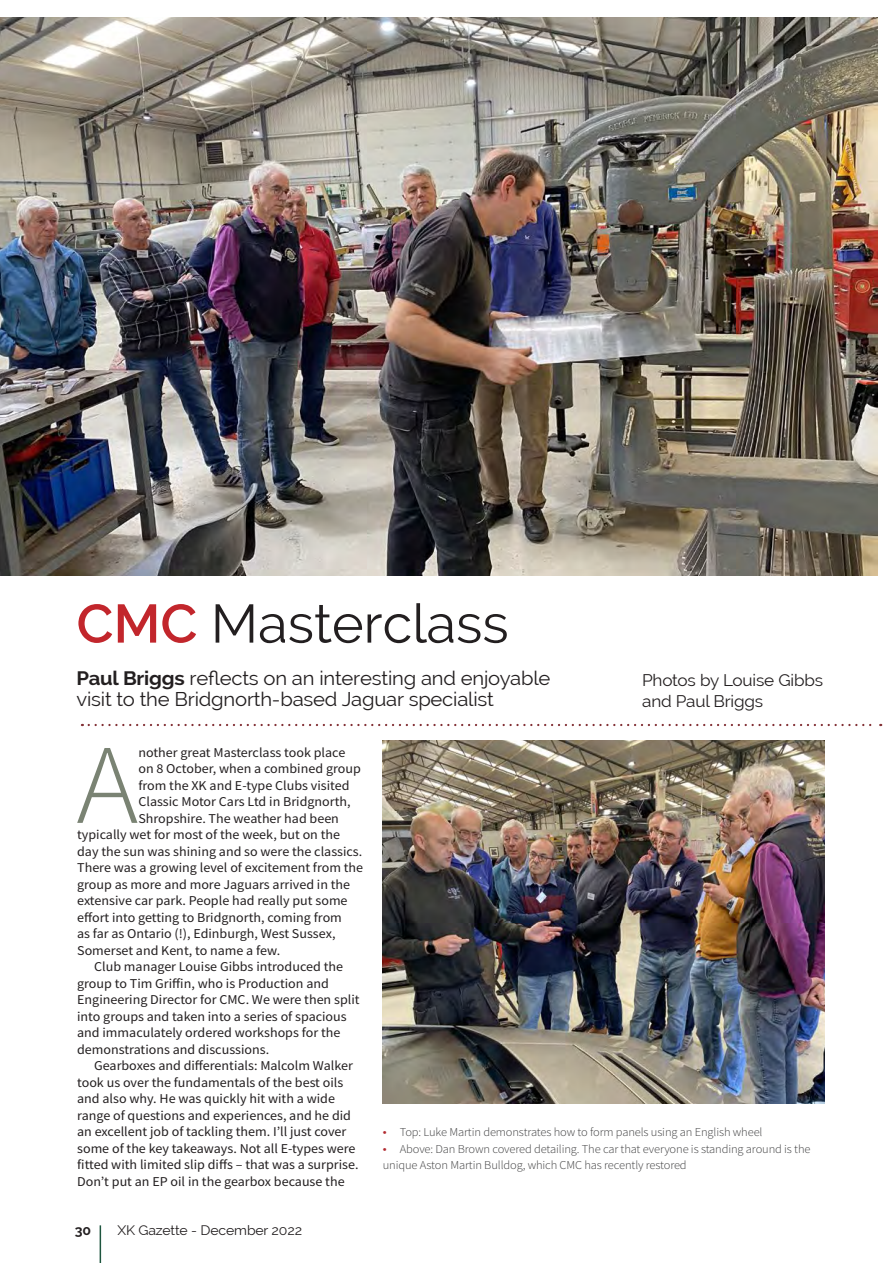
<style>
.page{position:relative;width:893px;height:1263px;background:#fff}
.page>*{position:absolute;margin:0;border:0;box-sizing:border-box;transform-origin:0 0}
.t1{font:300 113.7px "Source Sans Pro";color:#7a8373;scale:1.04 1}
.t2{font:54px "Raleway";color:#231f20}
.t3{font:19.5px/21px "Raleway";letter-spacing:-.01em;color:#231f20;scale:1.04 1}
.t4{font:16.5px/21px "Raleway";letter-spacing:-.01em;color:#231f20;scale:1.04 1}
.t5{font:13.5px "Source Sans Pro";color:#231f20;scale:1.04 1}
.t6{font:13.5px "Raleway";letter-spacing:-.01em;color:#231f20;scale:1.04 1}
.t7{font:700 13.5px "Raleway";color:#231f20;scale:1.04 1}
.t8{font:300 12px/16.5px "Source Sans Pro";letter-spacing:-.01em;color:#3e3e3f;scale:1.04 1}
.s1{font-weight:600;color:#c2262c}
.s2{font-weight:700}
.s3{font-family:"Myriad Pro";font-weight:400;font-size:13.5px;color:#b1292f}
</style>
<div class="page">
<hr style="left:100px;top:1225px;width:1px;height:38px;background:#1e553f">
<svg style="left:89px;top:724px;width:792px;height:2px"></svg>
<img style="left:0;top:17px;width:877px;height:558px">
<img style="left:383px;top:740px;width:442px;height:363px">
<h2 class="t2" style="left:77px;top:592px;width:434px"><span class="s1">CMC</span> Masterclass</h2>
<h3 class="t3" style="left:77px;top:668px;width:457px"><span class="s2">Paul Briggs</span> reflects on an interesting and enjoyable visit to the Bridgnorth-based Jaguar specialist</h3>
<p class="t4" style="left:642px;top:669px;width:176px">Photos by Louise Gibbs and Paul Briggs</p>
<h1 class="t1" style="left:76px;top:715px;width:61px">A</h1>
<p class="t5" style="left:138px;top:744px;width:200px">nother great Masterclass took place</p>
<p class="t5" style="left:138px;top:760px;width:215px">on 8 October, when a combined group</p>
<p class="t5" style="left:138px;top:777px;width:205px">from the XK and E-type Clubs visited</p>
<p class="t5" style="left:138px;top:793px;width:206px">Classic Motor Cars Ltd in Bridgnorth,</p>
<p class="t5" style="left:138px;top:810px;width:194px">Shropshire. The weather had been</p>
<p class="t5" style="left:77px;top:826px;width:254px">typically wet for most of the week, but on the</p>
<p class="t5" style="left:77px;top:843px;width:276px">day the sun was shining and so were the classics.</p>
<p class="t5" style="left:77px;top:859px;width:276px">There was a growing level of excitement from the</p>
<p class="t5" style="left:77px;top:876px;width:264px">group as more and more Jaguars arrived in the</p>
<p class="t5" style="left:77px;top:892px;width:262px">extensive car park. People had really put some</p>
<p class="t5" style="left:77px;top:909px;width:256px">effort into getting to Bridgnorth, coming from</p>
<p class="t5" style="left:77px;top:925px;width:250px">as far as Ontario (!), Edinburgh, West Sussex,</p>
<p class="t5" style="left:77px;top:942px;width:197px">Somerset and Kent, to name a few.</p>
<p class="t5" style="left:94px;top:958px;width:241px">Club manager Louise Gibbs introduced the</p>
<p class="t5" style="left:77px;top:975px;width:244px">group to Tim Griffin, who is Production and</p>
<p class="t5" style="left:77px;top:991px;width:273px">Engineering Director for CMC. We were then split</p>
<p class="t5" style="left:77px;top:1008px;width:261px">into groups and taken into a series of spacious</p>
<p class="t5" style="left:77px;top:1024px;width:255px">and immaculately ordered workshops for the</p>
<p class="t5" style="left:77px;top:1041px;width:186px">demonstrations and discussions.</p>
<p class="t5" style="left:94px;top:1057px;width:250px">Gearboxes and differentials: Malcolm Walker</p>
<p class="t5" style="left:77px;top:1074px;width:257px">took us over the fundamentals of the best oils</p>
<p class="t5" style="left:77px;top:1090px;width:249px">and also why. He was quickly hit with a wide</p>
<p class="t5" style="left:77px;top:1107px;width:265px">range of questions and experiences, and he did</p>
<p class="t5" style="left:77px;top:1123px;width:260px">an excellent job of tackling them. I’ll just cover</p>
<p class="t5" style="left:77px;top:1140px;width:269px">some of the key takeaways. Not all E-types were</p>
<p class="t5" style="left:77px;top:1156px;width:272px">fitted with limited slip diffs – that was a surprise.</p>
<p class="t5" style="left:77px;top:1173px;width:259px">Don’t put an EP oil in the gearbox because the</p>
<p class="t7" style="left:75px;top:1223px;width:17px">30</p>
<p class="t6" style="left:118px;top:1223px;width:179px">XK Gazette - December 2022</p>
<p class="t8" style="left:383px;top:1124px;width:367px"><span class="s3">•</span> Top: Luke Martin demonstrates how to form panels using an English wheel</p>
<p class="t8" style="left:383px;top:1141px;width:413px"><span class="s3">•</span> Above: Dan Brown covered detailing. The car that everyone is standing around is the unique Aston Martin Bulldog, which CMC has recently restored</p>
</div>
